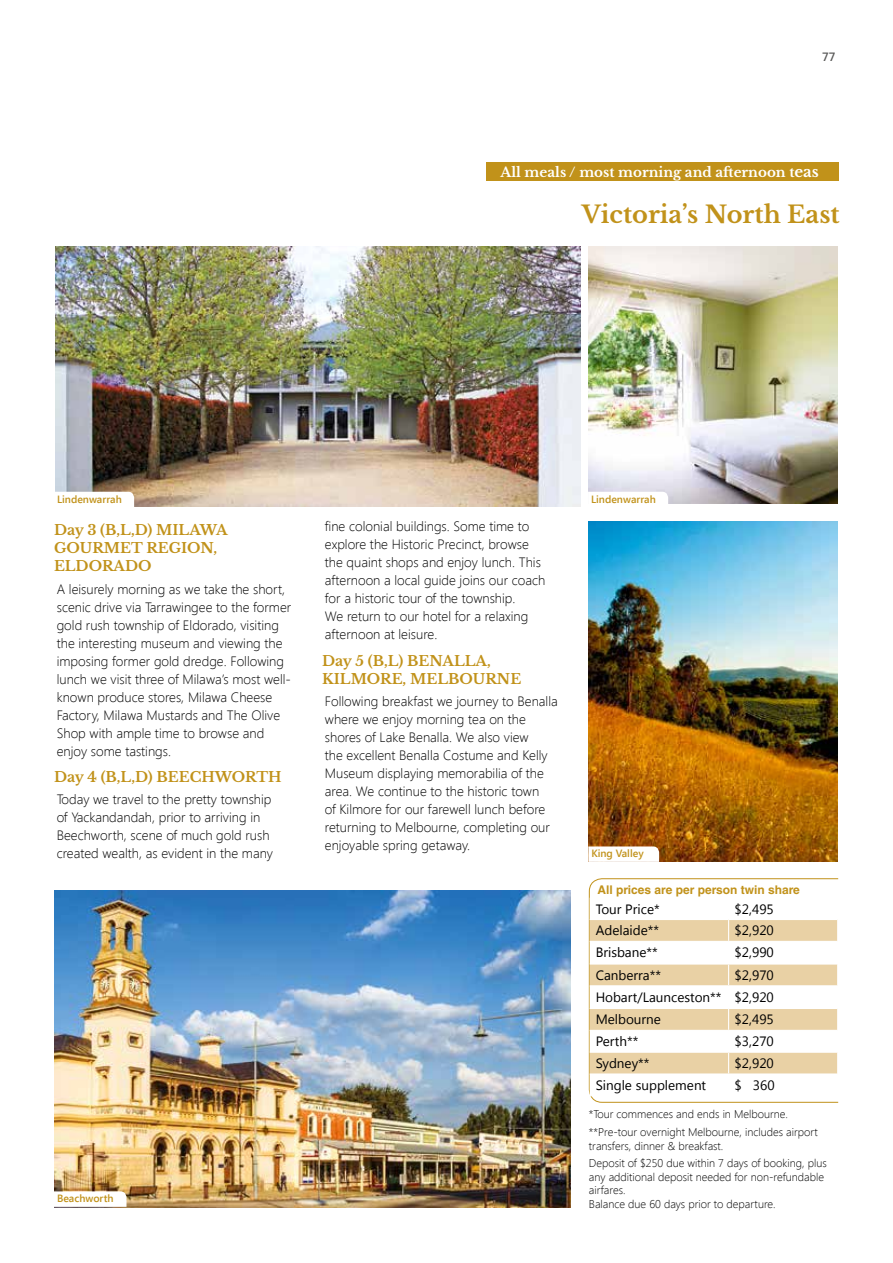
<style>
.page{position:relative;width:893px;height:1263px;background:#fff}
.page>*{position:absolute;margin:0;border:0;box-sizing:border-box;transform-origin:0 0}
.t1{font:700 24px "Libre Baskerville";color:#c1921a}
.t2{font:700 14.25px/18px "Libre Baskerville";color:#c1921a}
.t3{font:300 13.5px/18px "Segoe UI";color:#000}
.t4{font:13.5px/22.2px "Segoe UI";color:#000;text-align:justify}
.t5{font:700 13.5px "Libre Baskerville";color:#fff}
.t6{font:700 12px "Helvetica LT Std";color:#c1921a}
.t7{font:600 12px "Segoe UI";color:#565655}
.t8{font:300 11.25px/17.7px "Segoe UI";color:#000}
.t9{font:600 10.5px "Segoe UI";color:#c1921a}
.s1{font-size:15px}
</style>
<div class="page">
<img style="left:54px;top:891px;width:517px;height:316px">
<img style="left:55px;top:247px;width:525px;height:259px">
<img style="left:589px;top:247px;width:249px;height:257px">
<img style="left:589px;top:521px;width:249px;height:340px">
<svg style="left:54px;top:1191px;width:72px;height:16px"></svg>
<svg style="left:588px;top:846px;width:71px;height:16px"></svg>
<svg style="left:55px;top:492px;width:79px;height:14px"></svg>
<svg style="left:589px;top:492px;width:79px;height:12px"></svg>
<div style="left:486px;top:162px;width:352px;height:19px;background:#c1921a"></div>
<svg style="left:589px;top:878px;width:250px;height:225px"></svg>
<svg style="left:590px;top:898px;width:248px;height:197px"></svg>
<hr style="left:590px;top:1095px;width:139px;height:1px;background:#fff">
<hr style="left:729px;top:1095px;width:109px;height:1px;background:#fff">
<p class="t7" style="left:822px;top:48px;width:15px">77</p>
<p class="t5" style="left:500px;top:164px;width:320px">All meals / most morning and afternoon t<span class="s1">eas</span></p>
<h1 class="t1" style="left:582px;top:200px;width:259px">Victoria’s North East</h1>
<p class="t9" style="left:57px;top:492px;width:66px">Lindenwarrah</p>
<p class="t9" style="left:591px;top:492px;width:66px">Lindenwarrah</p>
<p class="t2" style="left:54px;top:521px;width:175px">Day 3 (B,L,D) MILAWA<br>GOURMET REGION,<br>ELDORADO</p>
<p class="t3" style="left:57px;top:579px;width:236px">A leisurely morning as we take the short, scenic drive via Tarrawingee to the former gold rush township of Eldorado, visiting the interesting museum and viewing the imposing former gold dredge. Following lunch we visit three of Milawa’s most well&shy;known produce stores, Milawa Cheese Factory, Milawa Mustards and The Olive Shop with ample time to browse and enjoy some tastings.</p>
<p class="t2" style="left:54px;top:768px;width:229px">Day 4 (B,L,D) BEECHWORTH</p>
<p class="t3" style="left:57px;top:790px;width:218px">Today we travel to the pretty township of Yackandandah, prior to arriving in Beechworth, scene of much gold rush created wealth, as evident in the many</p>
<p class="t3" style="left:325px;top:517px;width:222px">fine colonial buildings. Some time to explore the Historic Precinct, browse the quaint shops and enjoy lunch. This afternoon a local guide joins our coach for a historic tour of the township.<br>We return to our hotel for a relaxing afternoon at leisure.</p>
<p class="t2" style="left:322px;top:652px;width:201px">Day 5 (B,L) BENALLA,<br>KILMORE, MELBOURNE</p>
<p class="t3" style="left:325px;top:692px;width:234px">Following breakfast we journey to Benalla where we enjoy morning tea on the shores of Lake Benalla. We also view<br>the excellent Benalla Costume and Kelly Museum displaying memorabilia of the area. We continue to the historic town<br>of Kilmore for our farewell lunch before returning to Melbourne, completing our enjoyable spring getaway.</p>
<p class="t9" style="left:57px;top:1191px;width:58px">Beachworth</p>
<p class="t9" style="left:591px;top:846px;width:54px">King Valley</p>
<p class="t6" style="left:597px;top:883px;width:204px">All prices are per person twin share</p>
<p class="t4" style="left:596px;top:897px;width:66px">Tour Price*</p>
<p class="t4" style="left:735px;top:897px;width:41px">$2,495</p>
<p class="t4" style="left:596px;top:919px;width:65px">Adelaide**</p>
<p class="t4" style="left:735px;top:919px;width:41px">$2,920</p>
<p class="t4" style="left:596px;top:941px;width:64px">Brisbane**</p>
<p class="t4" style="left:735px;top:941px;width:41px">$2,990</p>
<p class="t4" style="left:596px;top:963px;width:67px">Canberra**</p>
<p class="t4" style="left:596px;top:963px;width:180px;text-indent:139px">$2,970<br>Hobart/Launceston** $2,920<br>Melbourne</p>
<p class="t4" style="left:735px;top:1008px;width:41px">$2,495</p>
<p class="t4" style="left:596px;top:1030px;width:44px">Perth**</p>
<p class="t4" style="left:735px;top:1030px;width:41px">$3,270</p>
<p class="t4" style="left:596px;top:1051px;width:55px">Sydney**</p>
<p class="t4" style="left:735px;top:1051px;width:41px">$2,920</p>
<p class="t4" style="left:596px;top:1073px;width:112px">Single supplement</p>
<p class="t4" style="left:735px;top:1073px;width:42px">$ 360</p>
<p class="t8" style="left:589px;top:1105px;width:230px">*Tour commences and ends in Melbourne. **Pre-tour overnight Melbourne, includes airport</p>
<p class="t8" style="left:589px;top:1136px;width:239px">transfers, dinner &amp; breakfast.<br>Deposit of $250 due within 7 days of booking, plus</p>
<p class="t8" style="left:589px;top:1170px;width:237px;line-height:13.5px">any additional deposit needed for non-refundable airfares.<br>Balance due 60 days prior to departure.</p>
</div>
